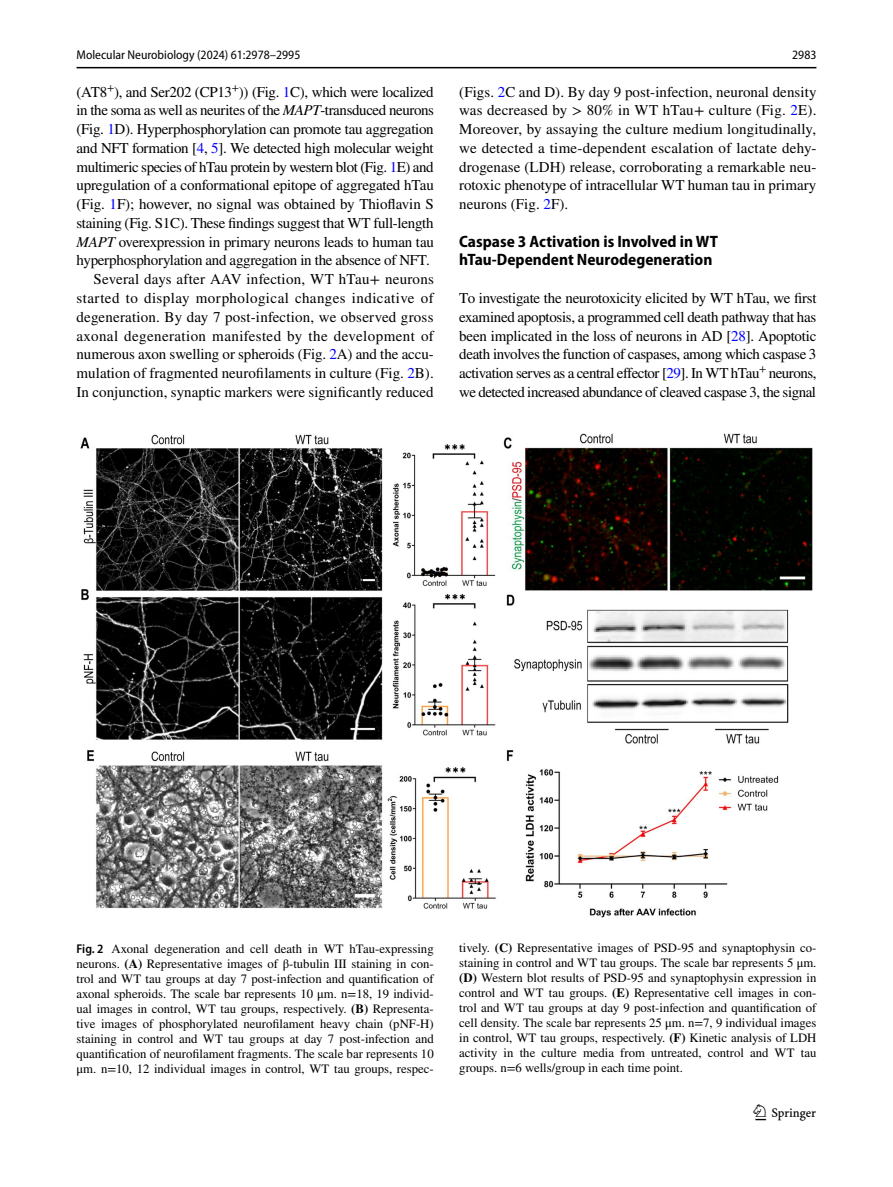
<style>
.page{position:relative;width:893px;height:1187px;background:#fff}
.page>*{position:absolute;margin:0;border:0;box-sizing:border-box;transform-origin:0 0}
.t1{font:22.5px "Springnew Regular 2";color:#000}
.t2{font:700 semi-condensed 16.5px/18.8px "Myriad Pro";color:#000}
.t3{font:15px/18.8px "STIX";letter-spacing:-.01em;color:#000;text-align:justify}
.t4{font:12.75px/15px "STIX";color:#000;text-align:justify}
.t5{font:semi-condensed 12.75px "Myriad Pro";color:#000}
.s1{color:#00f}
.s2{font-style:italic}
.s3{font-family:"Myriad Pro";font-weight:600;font-stretch:semi-condensed}
.s4{font-weight:700}
</style>
<div class="page">
<hr style="left:77px;top:67px;width:739px;height:1px;background:#000">
<img style="left:81px;top:433px;width:731px;height:484px">
<p class="t5" style="left:77px;top:48px;width:225px">Molecular Neurobiology (2024) 61:2978–2995</p>
<p class="t5" style="left:792px;top:48px;width:26px">2983</p>
<p class="t3" style="left:77px;top:83px;width:359px;text-align:right">(AT8<sup>+</sup>), and Ser202 (CP13<sup>+</sup>)) (Fig. <span class="s1">1</span>C), which were localized in the soma as well as neurites of the <span class="s2">MAPT</span>-transduced neurons (Fig. <span class="s1">1</span>D). Hyperphosphorylation can promote tau aggregation and NFT formation [<span class="s1">4</span>, <span class="s1">5</span>]. We detected high molecular weight multimeric species of hTau protein by western blot (Fig. <span class="s1">1</span>E) and upregulation of a conformational epitope of aggregated hTau (Fig. <span class="s1">1</span>F); however, no signal was obtained by Thioflavin S staining (Fig. S1C). These findings suggest that WT full-length <span class="s2">MAPT</span> overexpression in primary neurons leads to human tau hyperphosphorylation and aggregation in the absence of NFT.<br>Several days after AAV infection, WT hTau+ neurons started to display morphological changes indicative of degeneration. By day 7 post-infection, we observed gross axonal degeneration manifested by the development of numerous axon swelling or spheroids (Fig. <span class="s1">2</span>A) and the accu&shy;mulation of fragmented neurofilaments in culture (Fig. <span class="s1">2</span>B).<br>In conjunction, synaptic markers were significantly reduced</p>
<p class="t3" style="left:459px;top:83px;width:359px">(Figs. <span class="s1">2</span>C and D). By day 9 post-infection, neuronal density was decreased by &gt; 80% in WT hTau+ culture (Fig. <span class="s1">2</span>E).<br>Moreover, by assaying the culture medium longitudinally, we detected a time-dependent escalation of lactate dehy&shy;drogenase (LDH) release, corroborating a remarkable neu&shy;rotoxic phenotype of intracellular WT human tau in primary neurons (Fig. <span class="s1">2</span>F).</p>
<p class="t2" style="left:459px;top:232px;width:260px">Caspase 3 Activation is Involved in WT hTau‑Dependent Neurodegeneration</p>
<p class="t3" style="left:459px;top:289px;width:359px">To investigate the neurotoxicity elicited by WT hTau, we first examined apoptosis, a programmed cell death pathway that has been implicated in the loss of neurons in AD [<span class="s1">28</span>]. Apoptotic death involves the function of caspases, among which caspase 3 activation serves as a central effector [<span class="s1">29</span>]. In WT hTau<sup>+</sup> neurons, we detected increased abundance of cleaved caspase 3, the signal</p>
<p class="t4" style="left:77px;top:941px;width:359px"><span class="s3">Fig. 2</span> Axonal degeneration and cell death in WT hTau-expressing neurons. <span class="s4">(A)</span> Representative images of β-tubulin III staining in con&shy;trol and WT tau groups at day 7 post-infection and quantification of axonal spheroids. The scale bar represents 10 μm. n=18, 19 individ&shy;ual images in control, WT tau groups, respectively. <span class="s4">(B)</span> Representa&shy;tive images of phosphorylated neurofilament heavy chain (pNF-H) staining in control and WT tau groups at day 7 post-infection and quantification of neurofilament fragments. The scale bar represents 10 μm. n=10, 12 individual images in control, WT tau groups, respec-</p>
<p class="t4" style="left:459px;top:941px;width:359px">tively. <span class="s4">(C)</span> Representative images of PSD-95 and synaptophysin co&shy;staining in control and WT tau groups. The scale bar represents 5 μm. <span class="s4">(D)</span> Western blot results of PSD-95 and synaptophysin expression in control and WT tau groups. <span class="s4">(E)</span> Representative cell images in con&shy;trol and WT tau groups at day 9 post-infection and quantification of cell density. The scale bar represents 25 μm. n=7, 9 individual images in control, WT tau groups, respectively. <span class="s4">(F)</span> Kinetic analysis of LDH activity in the culture media from untreated, control and WT tau groups. n=6 wells/group in each time point.</p>
<h1 class="t1" style="left:755px;top:1104px;width:62px">1 3</h1>
</div>
